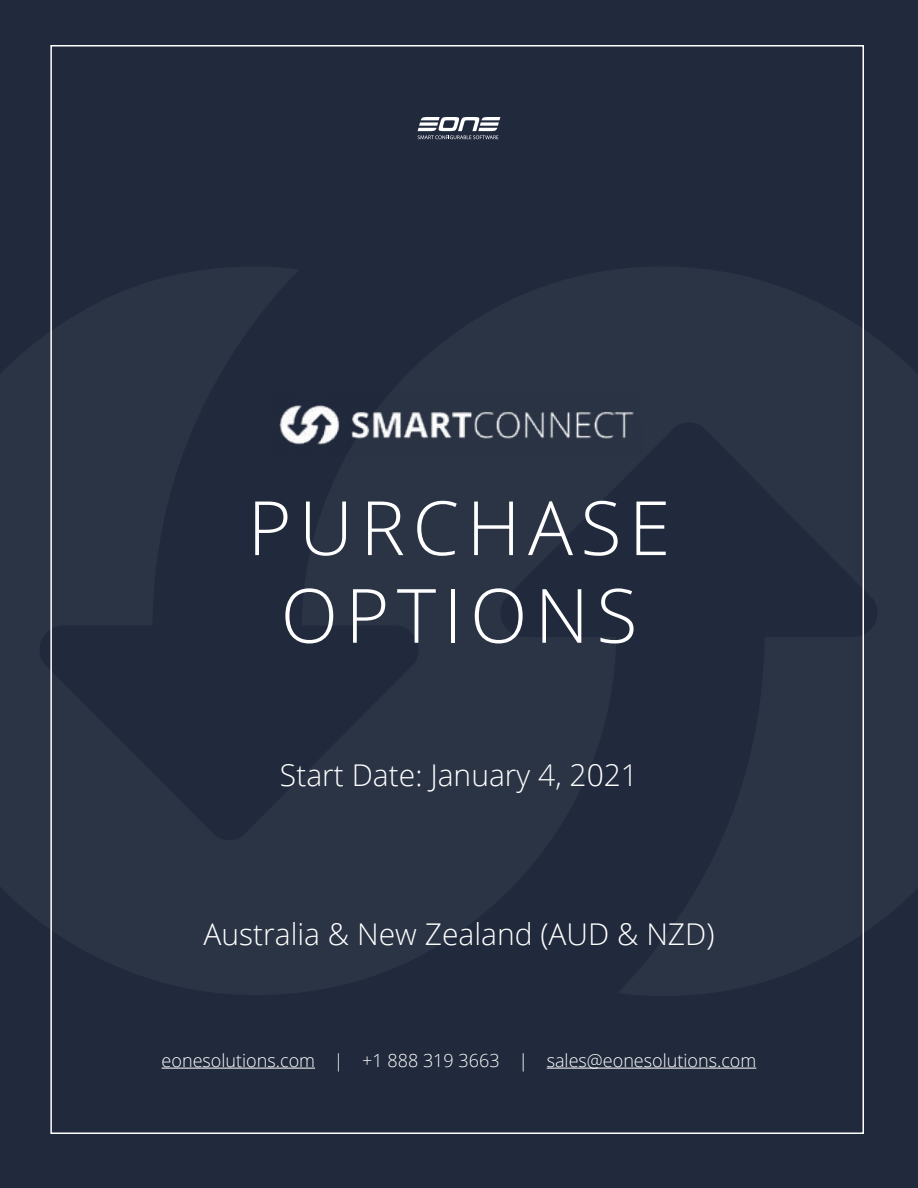
<style>
.page{position:relative;width:918px;height:1188px;background:#212a3c}
.page>*{position:absolute;margin:0;border:0;box-sizing:border-box;transform-origin:0 0}
.t1{font:300 75px/87.8px "Open Sans";letter-spacing:.1em;color:#fff;text-align:center}
.t2{font:300 30px "Open Sans";color:#fff}
.t3{font:300 18px "Open Sans";color:#fff}
</style>
<div class="page">
<img style="left:279px;top:405px;width:355px;height:40px">
<svg style="left:418px;top:117px;width:82px;height:22px"></svg>
<hr style="left:162px;top:1068px;width:153px;height:1px;background:#fff">
<hr style="left:547px;top:1068px;width:209px;height:1px;background:#fff">
<h1 class="t1" style="left:248px;top:482px;width:424px">PURCHASE<br>OPTIONS</h1>
<h2 class="t2" style="left:280px;top:754px;width:360px">Start Date: January 4, 2021</h2>
<h2 class="t2" style="left:203px;top:914px;width:513px">Australia &amp; New Zealand (AUD &amp; NZD)</h2>
<p class="t3" style="left:162px;top:1048px;width:596px">eonesolutions.com | +1 888 319 3663 | sales@eonesolutions.com</p>
</div>
